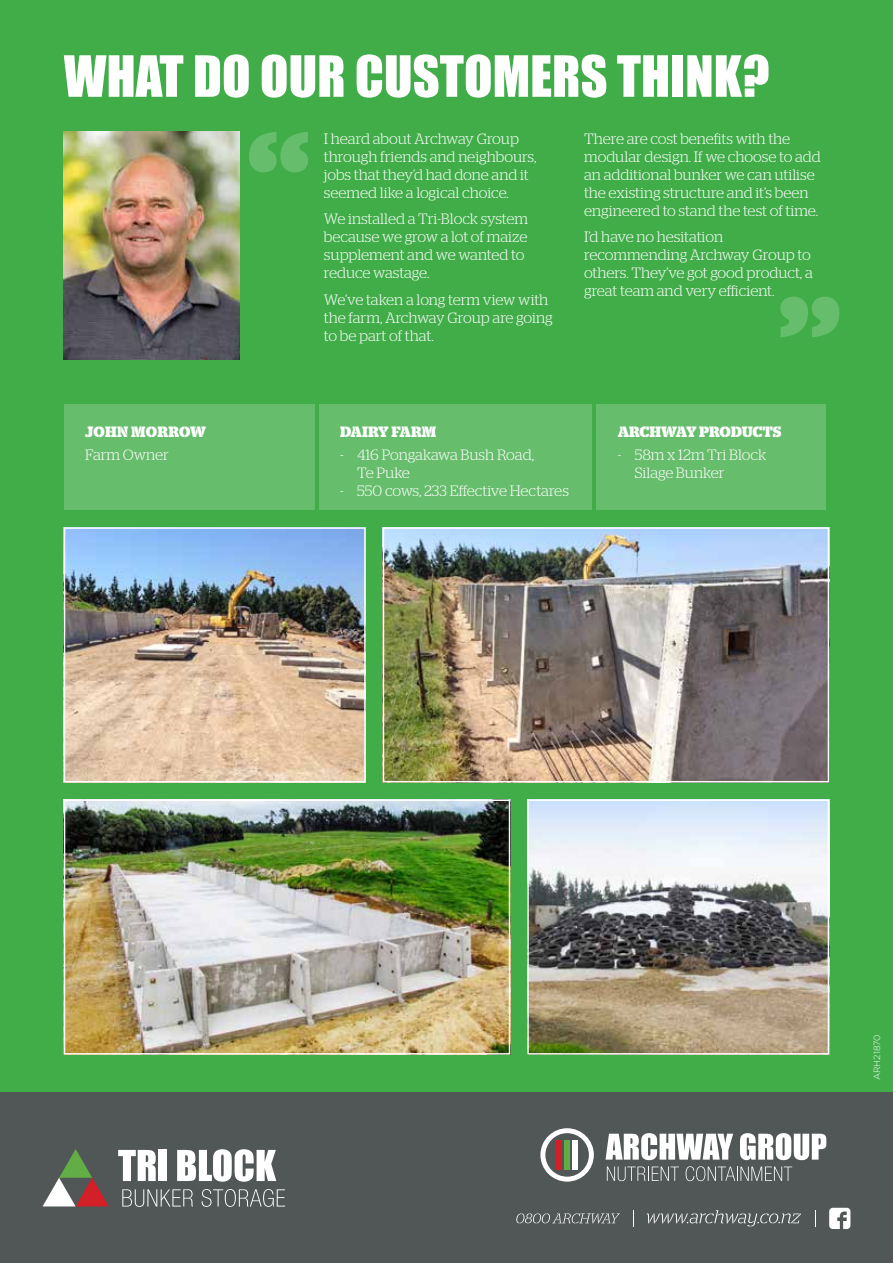
<style>
.page{position:relative;width:893px;height:1263px;background:#fff}
.page>*{position:absolute;margin:0;border:0;box-sizing:border-box;transform-origin:0 0}
.t1{font:52.5px "Impact";color:#fff}
.t2{font:300 15px/18px "Stag Stencil";letter-spacing:-.005em;color:#fff}
.t3{font:700 15px "Stag Stencil";color:#fff}
.t4{font:300 9px "Gotham";color:#fff}
</style>
<div class="page">
<div style="left:0;top:0;width:893px;height:1093px;background:#41ad49"></div>
<img style="left:67px;top:530px;width:296px;height:249px">
<div style="left:64px;top:527px;width:302px;height:255px;border:2px solid #fff"></div>
<img style="left:530px;top:802px;width:296px;height:249px">
<div style="left:527px;top:799px;width:302px;height:255px;border:2px solid #fff"></div>
<img style="left:67px;top:802px;width:440px;height:249px">
<div style="left:64px;top:799px;width:446px;height:255px;border:2px solid #fff"></div>
<img style="left:386px;top:530px;width:440px;height:249px">
<div style="left:383px;top:527px;width:446px;height:255px;border:2px solid #fff"></div>
<div style="left:0;top:1093px;width:893px;height:170px;background:#515657"></div>
<img style="left:64px;top:132px;width:175px;height:227px">
<svg style="left:249px;top:132px;width:59px;height:40px"></svg>
<svg style="left:780px;top:297px;width:59px;height:40px"></svg>
<div style="left:64px;top:404px;width:251px;height:106px;background:#66bd6c"></div>
<div style="left:319px;top:404px;width:272px;height:106px;background:#66bd6c"></div>
<div style="left:596px;top:404px;width:230px;height:106px;background:#66bd6c"></div>
<svg style="left:43px;top:1149px;width:66px;height:57px"></svg>
<svg style="left:118px;top:1150px;width:38px;height:31px"></svg>
<div style="left:159px;top:1150px;width:8px;height:31px;background:#fff"></div>
<svg style="left:177px;top:1149px;width:99px;height:33px"></svg>
<svg style="left:122px;top:1189px;width:71px;height:18px"></svg>
<svg style="left:202px;top:1189px;width:83px;height:18px"></svg>
<svg style="left:540px;top:1128px;width:54px;height:53px"></svg>
<div style="left:556px;top:1140px;width:6px;height:29px;background:#d32028"></div>
<div style="left:564px;top:1140px;width:6px;height:29px;background:#61ad45"></div>
<div style="left:572px;top:1140px;width:6px;height:29px;background:#fff"></div>
<svg style="left:606px;top:1133px;width:127px;height:27px"></svg>
<svg style="left:740px;top:1133px;width:86px;height:27px"></svg>
<svg style="left:607px;top:1166px;width:72px;height:15px"></svg>
<svg style="left:686px;top:1166px;width:106px;height:15px"></svg>
<svg style="left:516px;top:1213px;width:104px;height:10px"></svg>
<svg style="left:633px;top:1210px;width:1px;height:17px"></svg>
<svg style="left:815px;top:1210px;width:1px;height:17px"></svg>
<svg style="left:647px;top:1210px;width:154px;height:16px"></svg>
<svg style="left:829px;top:1208px;width:21px;height:21px"></svg>
<h1 class="t1" style="left:64px;top:35px;width:707px">WHAT DO OUR CUSTOMERS THINK?</h1>
<p class="t2" style="left:324px;top:129px;width:214px">I heard about Archway Group through friends and neighbours, jobs that they’d had done and it seemed like a logical choice.</p>
<p class="t2" style="left:324px;top:210px;width:206px">We installed a Tri-Block system because we grow a lot of maize supplement and we wanted to reduce wastage.</p>
<p class="t2" style="left:324px;top:290px;width:230px">We’ve taken a long term view with the farm, Archway Group are going to be part of that.</p>
<p class="t2" style="left:584px;top:129px;width:238px">There are cost benefits with the modular design. If we choose to add an additional bunker we can utilise the existing structure and it’s been engineered to stand the test of time.</p>
<p class="t2" style="left:584px;top:228px;width:230px">I’d have no hesitation recommending Archway Group to others. They’ve got good product, a great team and very efficient.</p>
<p class="t3" style="left:85px;top:423px;width:123px">JOHN MORROW</p>
<p class="t2" style="left:85px;top:445px;width:85px">Farm Owner</p>
<p class="t3" style="left:340px;top:423px;width:98px">DAIRY FARM</p>
<p class="t2" style="left:357px;top:445px;width:178px;text-indent:-17px">- 416 Pongakawa Bush Road,<br>Te Puke</p>
<p class="t2" style="left:340px;top:481px;width:230px">- 550 cows, 233 Effective Hectares</p>
<p class="t3" style="left:618px;top:423px;width:165px">ARCHWAY PRODUCTS</p>
<p class="t2" style="left:635px;top:445px;width:133px;text-indent:-17px">- 58m x 12m Tri Block<br>Silage Bunker</p>
<p class="t4" style="left:872px;top:1080px;width:47px;rotate:-90deg">ARH21870</p>
</div>
